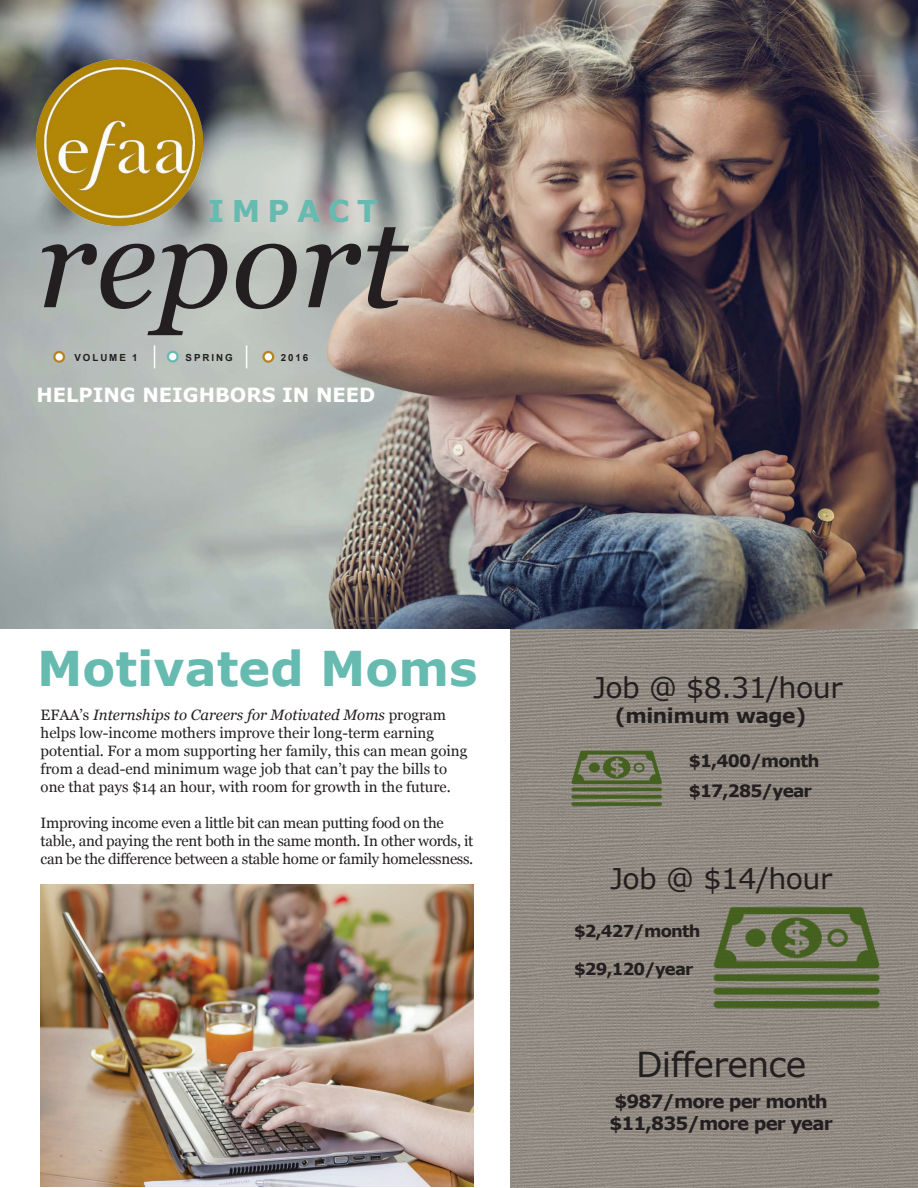
<style>
.page{position:relative;width:918px;height:1188px;background:#fff}
.page>*{position:absolute;margin:0;border:0;box-sizing:border-box;transform-origin:0 0}
.t1{font:italic 129px "Georgia";color:#231f20}
.t2{font:700 47.85px "Verdana";color:#67baaf}
.t3{font:34.5px "Verdana";letter-spacing:-.02em;color:#231f20}
.t4{font:700 30px "Verdana";letter-spacing:.25em;color:#67baaf}
.t5{font:28.5px "Verdana";letter-spacing:-.02em;color:#231f20}
.t6{font:700 20.25px "Verdana";letter-spacing:-.02em;color:#231f20}
.t7{font:700 19.5px "Verdana";color:#fff}
.t8{font:700 18.3px/22.6px "Verdana";letter-spacing:-.05em;color:#231f20}
.t9{font:700 16.95px/30.6px "Verdana";letter-spacing:-.05em;color:#231f20}
.t10{font:700 16.5px "Verdana";letter-spacing:-.05em;color:#231f20}
.t11{font:15px/18px "Georgia";color:#231f20}
.t12{font:15px/18px "Georgia";letter-spacing:-.02em;color:#231f20}
.t13{font:700 9.75px "Arial";letter-spacing:.2em;color:#231f20}
.s1{font-style:italic}
</style>
<div class="page">
<img style="left:511px;top:629px;width:407px;height:559px">
<img style="left:0;top:0;width:918px;height:629px">
<svg style="left:154px;top:345px;width:1px;height:23px"></svg>
<svg style="left:246px;top:345px;width:1px;height:23px"></svg>
<div style="left:54px;top:352px;width:10px;height:10px;background:#fff;border-radius:50%"></div>
<div style="left:53px;top:351px;width:12px;height:12px;border:2px solid #b68322;border-radius:50%"></div>
<div style="left:168px;top:352px;width:10px;height:9px;background:#fff;border-radius:50%"></div>
<div style="left:167px;top:351px;width:12px;height:12px;border:2px solid #67baaf;border-radius:50%"></div>
<svg style="left:264px;top:352px;width:9px;height:10px"></svg>
<div style="left:262px;top:351px;width:12px;height:12px;border:2px solid #b68322;border-radius:50%"></div>
<img style="left:37px;top:60px;width:165px;height:165px">
<img style="left:559px;top:750px;width:106px;height:62px">
<img style="left:679px;top:906px;width:207px;height:132px">
<img style="left:41px;top:885px;width:433px;height:301px">
<h3 class="t4" style="left:208px;top:190px;width:171px">IMPACT</h3>
<h1 class="t1" style="left:37px;top:181px;width:370px">report</h1>
<p class="t13" style="left:74px;top:351px;width:65px">VOLUME 1</p>
<p class="t13" style="left:186px;top:351px;width:49px">SPRING</p>
<p class="t13" style="left:281px;top:351px;width:29px">2016</p>
<h3 class="t7" style="left:36px;top:381px;width:340px">HELPING NEIGHBORS IN NEED</h3>
<h2 class="t2" style="left:37px;top:635px;width:442px">Motivated Moms</h2>
<p class="t11" style="left:41px;top:706px;width:428px">EFAA’s <span class="s1">Internships to Careers for Motivated Moms</span> program helps low-income mothers improve their long-term earning potential. For a mom supporting her family, this can mean going from a dead-end minimum wage job that can’t pay the bills to one that pays $14 an hour, with room for growth in the future.</p>
<p class="t12" style="left:41px;top:814px;width:434px">Improving income even a little bit can mean putting food on the table, and paying the rent both in the same month. In other words, it can be the difference between a stable home or family homelessness.</p>
<h3 class="t5" style="left:593px;top:668px;width:251px">Job @ $8.31/hour</h3>
<h3 class="t6" style="left:615px;top:701px;width:193px">(minimum wage)</h3>
<p class="t9" style="left:689px;top:745px;width:132px">$1,400/month $17,285/year</p>
<h3 class="t5" style="left:610px;top:859px;width:224px">Job @ $14/hour</h3>
<p class="t10" style="left:574px;top:920px;width:128px">$2,427/month</p>
<p class="t10" style="left:574px;top:958px;width:121px">$29,120/year</p>
<h3 class="t3" style="left:636px;top:1041px;width:172px">Difference</h3>
<p class="t8" style="left:609px;top:1089px;width:225px">$987/more per month $11,835/more per year</p>
</div>
